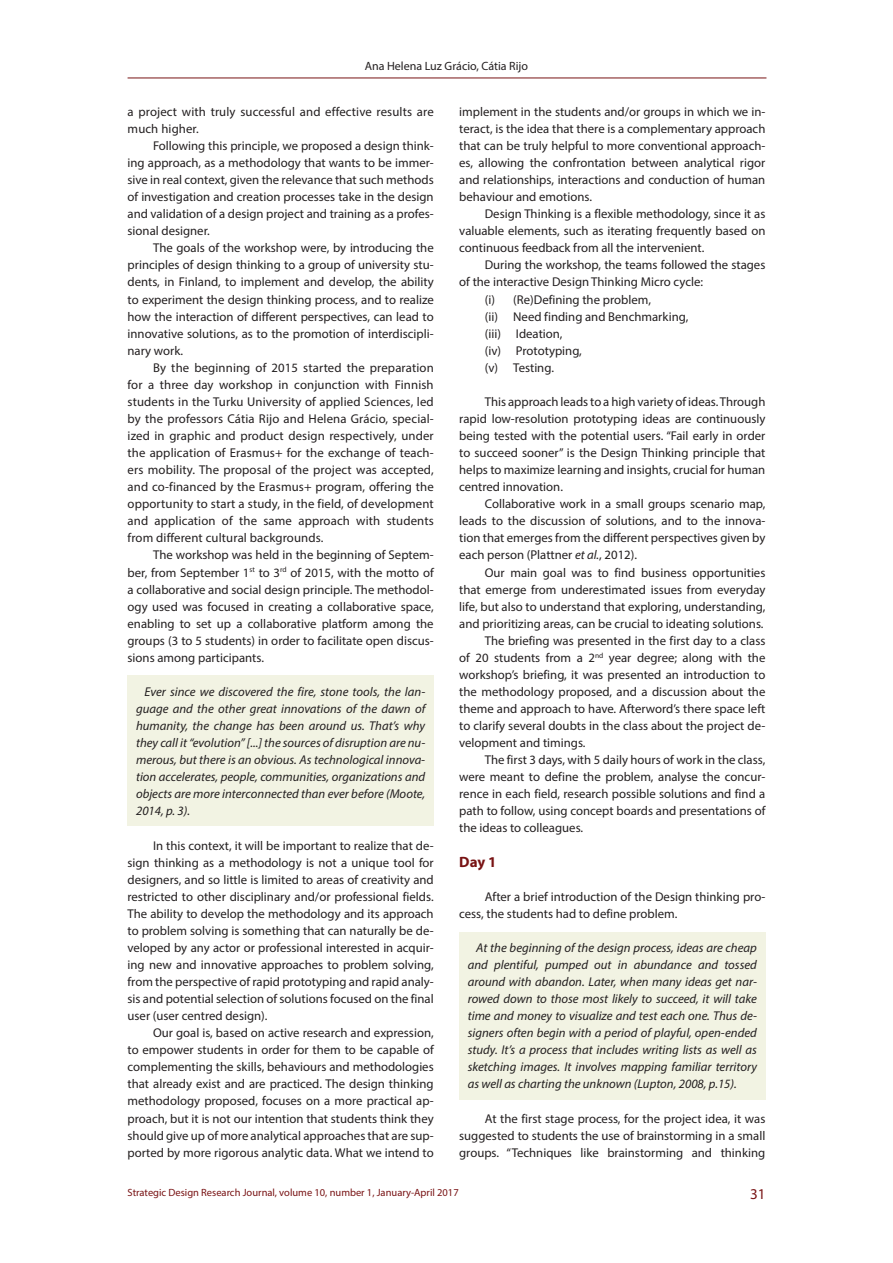
<style>
.page{position:relative;width:893px;height:1263px;background:#fff}
.page>*{position:absolute;margin:0;border:0;box-sizing:border-box;transform-origin:0 0}
.t1{font:700 15px "Myriad Pro";color:#781314}
.t2{font:15px "Myriad Pro";color:#781314}
.t3{font:12.75px/17.1px "Myriad Pro";color:#231f20;text-align:justify}
.t4{font:italic 12.75px/17.1px "Myriad Pro";color:#231f20;text-align:justify}
.t5{font:12px "Myriad Pro";color:#231f20}
.t6{font:10.5px "Myriad Pro";color:#781314}
.s1{font-style:italic}
</style>
<div class="page">
<hr style="left:128px;top:78px;width:638px;height:1px;background:#781314">
<div style="left:459px;top:933px;width:306px;height:167px;background:#f2f3e3"></div>
<div style="left:128px;top:675px;width:306px;height:151px;background:#f2f3e3"></div>
<p class="t5" style="left:365px;top:58px;width:165px">Ana Helena Luz Grácio, Cátia Rijo</p>
<p class="t3" style="left:128px;top:103px;width:308px">a project with truly successful and effective results are much higher.</p>
<p class="t3" style="left:128px;top:137px;width:308px;text-indent:26px">Following this principle, we proposed a design think&shy;ing approach, as a methodology that wants to be immer&shy;sive in real context, given the relevance that such methods of investigation and creation processes take in the design and validation of a design project and training as a profes&shy;sional designer.</p>
<p class="t3" style="left:128px;top:239px;width:308px;text-indent:26px">The goals of the workshop were, by introducing the principles of design thinking to a group of university stu&shy;dents, in Finland, to implement and develop, the ability to experiment the design thinking process, and to realize how the interaction of different perspectives, can lead to innovative solutions, as to the promotion of interdiscipli&shy;nary work.</p>
<p class="t3" style="left:128px;top:359px;width:308px;text-indent:26px">By the beginning of 2015 started the preparation for a three day workshop in conjunction with Finnish students in the Turku University of applied Sciences, led by the professors Cátia Rijo and Helena Grácio, special&shy;ized in graphic and product design respectively, under the application of Erasmus+ for the exchange of teach&shy;ers mobility. The proposal of the project was accepted, and co-financed by the Erasmus+ program, offering the opportunity to start a study, in the field, of development and application of the same approach with students from different cultural backgrounds.</p>
<p class="t3" style="left:128px;top:546px;width:308px;text-indent:26px">The workshop was held in the beginning of Septem&shy;ber, from September 1<sup>st</sup> to 3<sup>rd</sup> of 2015, with the motto of a collaborative and social design principle. The methodol&shy;ogy used was focused in creating a collaborative space, enabling to set up a collaborative platform among the groups (3 to 5 students) in order to facilitate open discus&shy;sions among participants.</p>
<p class="t4" style="left:136px;top:683px;width:291px;text-indent:9px">Ever since we discovered the fire, stone tools, the lan&shy;guage and the other great innovations of the dawn of humanity, the change has been around us. That’s why they call it “evolution” [...] the sources of disruption are nu&shy;merous, but there is an obvious. As technological innova&shy;tion accelerates, people, communities, organizations and objects are more interconnected than ever before (Moote, 2014, p. 3).</p>
<p class="t3" style="left:128px;top:836px;width:308px;text-indent:26px">In this context, it will be important to realize that de&shy;sign thinking as a methodology is not a unique tool for designers, and so little is limited to areas of creativity and restricted to other disciplinary and/or professional fields.<br>The ability to develop the methodology and its approach to problem solving is something that can naturally be de&shy;veloped by any actor or professional interested in acquir&shy;ing new and innovative approaches to problem solving, from the perspective of rapid prototyping and rapid analy&shy;sis and potential selection of solutions focused on the final user (user centred design).</p>
<p class="t3" style="left:128px;top:1024px;width:308px;text-indent:26px">Our goal is, based on active research and expression, to empower students in order for them to be capable of complementing the skills, behaviours and methodologies that already exist and are practiced. The design thinking methodology proposed, focuses on a more practical ap&shy;proach, but it is not our intention that students think they should give up of more analytical approaches that are sup&shy;ported by more rigorous analytic data. What we intend to</p>
<p class="t3" style="left:459px;top:103px;width:308px">implement in the students and/or groups in which we in&shy;teract, is the idea that there is a complementary approach that can be truly helpful to more conventional approach&shy;es, allowing the confrontation between analytical rigor and relationships, interactions and conduction of human behaviour and emotions.</p>
<p class="t3" style="left:459px;top:205px;width:308px;text-indent:26px">Design Thinking is a flexible methodology, since it as valuable elements, such as iterating frequently based on continuous feedback from all the intervenient.</p>
<p class="t3" style="left:485px;top:256px;width:282px">During the workshop, the teams followed the stages</p>
<p class="t3" style="left:459px;top:273px;width:245px">of the interactive Design Thinking Micro cycle:</p>
<p class="t3" style="left:485px;top:290px;width:168px">(i) (Re)Defining the problem,</p>
<p class="t3" style="left:485px;top:308px;width:205px">(ii) Need finding and Benchmarking,</p>
<p class="t3" style="left:485px;top:325px;width:79px">(iii) Ideation,</p>
<p class="t3" style="left:485px;top:342px;width:99px">(iv) Prototyping,</p>
<p class="t3" style="left:485px;top:359px;width:71px">(v) Testing.</p>
<p class="t3" style="left:459px;top:393px;width:308px;text-indent:26px">This approach leads to a high variety of ideas. Through rapid low-resolution prototyping ideas are continuously being tested with the potential users. “Fail early in order to succeed sooner” is the Design Thinking principle that helps to maximize learning and insights, crucial for human centred innovation.</p>
<p class="t3" style="left:459px;top:495px;width:308px;text-indent:26px">Collaborative work in a small groups scenario map, leads to the discussion of solutions, and to the innova&shy;tion that emerges from the different perspectives given by each person (Plattner <span class="s1">et al.</span>, 2012).</p>
<p class="t3" style="left:485px;top:563px;width:282px">Our main goal was to find business opportunities</p>
<p class="t3" style="left:459px;top:580px;width:308px">that emerge from underestimated issues from everyday</p>
<p class="t3" style="left:459px;top:598px;width:308px">life, but also to understand that exploring, understanding,</p>
<p class="t3" style="left:459px;top:615px;width:306px">and prioritizing areas, can be crucial to ideating solutions.</p>
<p class="t3" style="left:485px;top:632px;width:282px">The briefing was presented in the first day to a class</p>
<p class="t3" style="left:459px;top:649px;width:308px">of 20 students from a 2<sup>nd</sup> year degree; along with the</p>
<p class="t3" style="left:459px;top:666px;width:308px">workshop’s briefing, it was presented an introduction to</p>
<p class="t3" style="left:459px;top:683px;width:308px">the methodology proposed, and a discussion about the</p>
<p class="t3" style="left:459px;top:700px;width:308px">theme and approach to have. Afterword’s there space left</p>
<p class="t3" style="left:459px;top:717px;width:308px">to clarify several doubts in the class about the project de-</p>
<p class="t3" style="left:459px;top:734px;width:128px">velopment and timings.</p>
<p class="t3" style="left:485px;top:751px;width:282px">The first 3 days, with 5 daily hours of work in the class,</p>
<p class="t3" style="left:459px;top:768px;width:308px">were meant to define the problem, analyse the concur-</p>
<p class="t3" style="left:459px;top:785px;width:308px">rence in each field, research possible solutions and find a</p>
<p class="t3" style="left:459px;top:802px;width:308px">path to follow, using concept boards and presentations of</p>
<p class="t3" style="left:459px;top:819px;width:125px">the ideas to colleagues.</p>
<p class="t1" style="left:459px;top:852px;width:39px">Day 1</p>
<p class="t3" style="left:459px;top:888px;width:308px;text-indent:26px">After a brief introduction of the Design thinking pro&shy;cess, the students had to define problem.</p>
<p class="t4" style="left:468px;top:939px;width:291px;text-indent:9px">At the beginning of the design process, ideas are cheap and plentiful, pumped out in abundance and tossed around with abandon. Later, when many ideas get nar&shy;rowed down to those most likely to succeed, it will take time and money to visualize and test each one. Thus de&shy;signers often begin with a period of playful, open-ended study. It’s a process that includes writing lists as well as sketching images. It involves mapping familiar territory as well as charting the unknown (Lupton, 2008, p.15).</p>
<p class="t3" style="left:459px;top:1109px;width:308px;text-indent:26px">At the first stage process, for the project idea, it was suggested to students the use of brainstorming in a small groups. “Techniques like brainstorming and thinking</p>
<p class="t6" style="left:128px;top:1186px;width:333px">Strategic Design Research Journal, volume 10, number 1, January-April 2017</p>
<p class="t2" style="left:750px;top:1185px;width:17px">31</p>
</div>
